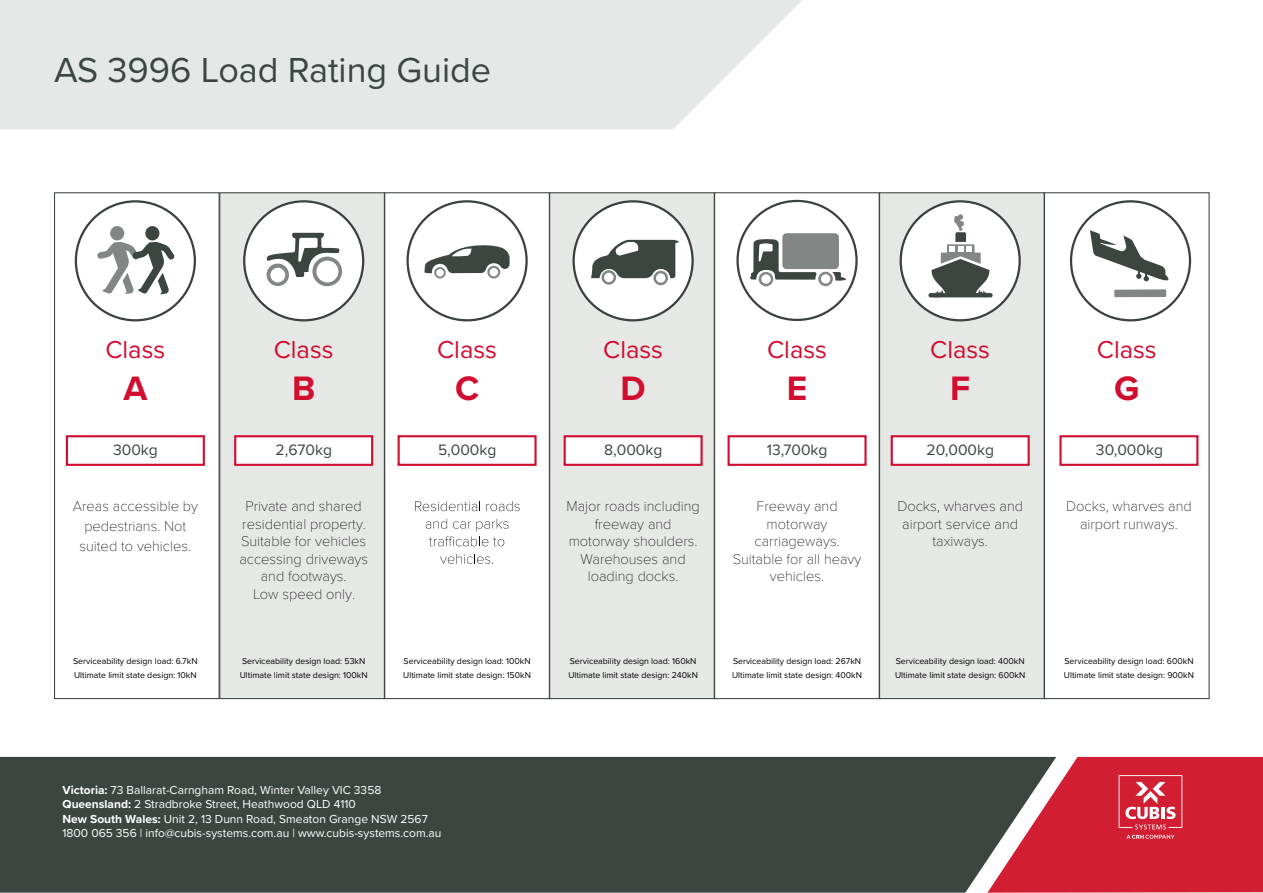
<style>
.page{position:relative;width:1263px;height:893px;background:#fff}
.page>*{position:absolute;margin:0;border:0;box-sizing:border-box;transform-origin:0 0}
.t1{font:36px "Proxima Nova";color:#3d4541}
.t2{font:700 35.1px "Proxima Nova";color:#d10d30}
.t3{font:25.35px "Proxima Nova";color:#d10d30}
.t4{font:15.6px "Proxima Nova";color:#3d4540}
.t5{font:100 14.7px/17.5px "Proxima Nova T";color:#000;text-align:center}
.t6{font:12px "Proxima Nova";color:#fff}
.t7{font:8.85px/14.7px "Proxima Nova";color:#000}
.s1{font-weight:700}
</style>
<div class="page">
<div style="left:54px;top:192px;width:166px;height:507px;border:1px solid #3d4540"></div>
<div style="left:219px;top:192px;width:166px;height:507px;background:#e6e8e6;border:1px solid #3d4540"></div>
<div style="left:384px;top:192px;width:166px;height:507px;border:1px solid #3d4540"></div>
<div style="left:549px;top:192px;width:166px;height:507px;background:#e6e8e6;border:1px solid #3d4540"></div>
<div style="left:714px;top:192px;width:166px;height:507px;border:1px solid #3d4540"></div>
<div style="left:879px;top:192px;width:166px;height:507px;background:#e6e8e6;border:1px solid #3d4540"></div>
<div style="left:1044px;top:192px;width:165px;height:507px;border:1px solid #3d4540"></div>
<div style="left:75px;top:200px;width:121px;height:121px;border:2px solid #3b4040;border-radius:50%"></div>
<div style="left:110px;top:226px;width:15px;height:15px;background:#828785;border-radius:7px"></div>
<svg style="left:97px;top:242px;width:78px;height:52px"></svg>
<div style="left:145px;top:226px;width:15px;height:15px;background:#3d4540;border-radius:7px"></div>
<div style="left:244px;top:201px;width:119px;height:119px;background:#fff;border-radius:50%"></div>
<div style="left:243px;top:200px;width:121px;height:121px;border:2px solid #3b4040;border-radius:50%"></div>
<svg style="left:266px;top:233px;width:76px;height:53px"></svg>
<div style="left:406px;top:200px;width:122px;height:121px;border:2px solid #3b4040;border-radius:50%"></div>
<svg style="left:424px;top:245px;width:86px;height:29px"></svg>
<div style="left:736px;top:200px;width:122px;height:121px;border:2px solid #3b4040;border-radius:50%"></div>
<div style="left:782px;top:233px;width:57px;height:36px;background:#828785;border-radius:4px"></div>
<svg style="left:832px;top:272px;width:14px;height:9px"></svg>
<svg style="left:750px;top:238px;width:67px;height:42px"></svg>
<div style="left:759px;top:272px;width:14px;height:14px;background:#828785;border-radius:50%"></div>
<svg style="left:818px;top:272px;width:15px;height:14px"></svg>
<div style="left:761px;top:274px;width:10px;height:10px;background:#fff;border-radius:50%"></div>
<div style="left:821px;top:274px;width:9px;height:10px;background:#fff;border-radius:50%"></div>
<div style="left:574px;top:201px;width:119px;height:119px;background:#fff;border-radius:50%"></div>
<div style="left:572px;top:200px;width:122px;height:121px;border:2px solid #3b4040;border-radius:50%"></div>
<svg style="left:601px;top:270px;width:15px;height:15px"></svg>
<svg style="left:591px;top:240px;width:88px;height:38px"></svg>
<div style="left:604px;top:273px;width:9px;height:9px;background:#fff;border-radius:50%"></div>
<svg style="left:653px;top:271px;width:15px;height:14px"></svg>
<div style="left:656px;top:273px;width:9px;height:10px;background:#fff;border-radius:50%"></div>
<div style="left:1070px;top:200px;width:121px;height:121px;border:2px solid #3b4040;border-radius:50%"></div>
<svg style="left:1090px;top:230px;width:79px;height:67px"></svg>
<svg style="left:415px;top:501px;width:104px;height:10px"></svg>
<svg style="left:426px;top:519px;width:82px;height:27px"></svg>
<svg style="left:440px;top:554px;width:53px;height:10px"></svg>
<div style="left:66px;top:435px;width:139px;height:31px;border:2px solid #d10d30"></div>
<div style="left:234px;top:435px;width:139px;height:31px;background:#fff;border:2px solid #d10d30"></div>
<div style="left:398px;top:435px;width:139px;height:31px;border:2px solid #d10d30"></div>
<div style="left:564px;top:435px;width:139px;height:31px;background:#fff;border:2px solid #d10d30"></div>
<div style="left:727px;top:435px;width:139px;height:31px;border:2px solid #d10d30"></div>
<div style="left:891px;top:435px;width:139px;height:31px;background:#fff;border:2px solid #d10d30"></div>
<div style="left:1059px;top:435px;width:139px;height:31px;border:2px solid #d10d30"></div>
<div style="left:901px;top:201px;width:119px;height:119px;background:#fff;border-radius:50%"></div>
<div style="left:899px;top:200px;width:122px;height:121px;border:2px solid #3b4040;border-radius:50%"></div>
<svg style="left:928px;top:214px;width:65px;height:83px"></svg>
<div style="left:0;top:757px;width:987px;height:136px;background:#3d4541"></div>
<svg style="left:987px;top:757px;width:276px;height:136px;background:#c73848"></svg>
<svg style="left:434px;top:267px;width:12px;height:12px"></svg>
<div style="left:436px;top:269px;width:8px;height:8px;background:#fff;border-radius:50%"></div>
<svg style="left:487px;top:266px;width:13px;height:13px"></svg>
<div style="left:490px;top:268px;width:8px;height:8px;background:#fff;border-radius:50%"></div>
<svg style="left:0;top:0;width:802px;height:129px;background:#e7e9e8"></svg>
<p class="t1" style="left:54px;top:44px;width:439px">AS 3996 Load Rating Guide</p>
<h3 class="t3" style="left:105px;top:331px;width:61px">Class</h3>
<h2 class="t2" style="left:123px;top:362px;width:26px">A</h2>
<h3 class="t3" style="left:274px;top:331px;width:61px">Class</h3>
<h2 class="t2" style="left:292px;top:362px;width:25px">B</h2>
<h3 class="t3" style="left:437px;top:331px;width:61px">Class</h3>
<h2 class="t2" style="left:455px;top:362px;width:26px">C</h2>
<h3 class="t3" style="left:603px;top:331px;width:61px">Class</h3>
<h2 class="t2" style="left:620px;top:362px;width:27px">D</h2>
<h3 class="t3" style="left:767px;top:331px;width:61px">Class</h3>
<h2 class="t2" style="left:787px;top:362px;width:22px">E</h2>
<h3 class="t3" style="left:930px;top:331px;width:61px">Class</h3>
<h2 class="t2" style="left:950px;top:362px;width:22px">F</h2>
<h3 class="t3" style="left:1097px;top:331px;width:61px">Class</h3>
<h2 class="t2" style="left:1114px;top:362px;width:27px">G</h2>
<h3 class="t4" style="left:113px;top:439px;width:46px">300kg</h3>
<h3 class="t4" style="left:276px;top:439px;width:58px">2,670kg</h3>
<h3 class="t4" style="left:438px;top:439px;width:60px">5,000kg</h3>
<h3 class="t4" style="left:604px;top:439px;width:60px">8,000kg</h3>
<h3 class="t4" style="left:767px;top:439px;width:62px">13,700kg</h3>
<h3 class="t4" style="left:926px;top:439px;width:69px">20,000kg</h3>
<h3 class="t4" style="left:1096px;top:439px;width:69px">30,000kg</h3>
<h3 class="t5" style="left:73px;top:495px;width:127px;line-height:20px">Areas accessible by pedestrians. Not suited to vehicles.</h3>
<h3 class="t5" style="left:566px;top:496px;width:135px">Major roads including freeway and motorway shoulders.<br>Warehouses and loading docks.</h3>
<h3 class="t5" style="left:733px;top:496px;width:130px">Freeway and motorway carriageways.<br>Suitable for all heavy vehicles.</h3>
<h3 class="t5" style="left:897px;top:496px;width:127px">Docks, wharves and airport service and taxiways.</h3>
<h3 class="t5" style="left:1066px;top:496px;width:127px">Docks, wharves and airport runways.</h3>
<h3 class="t5" style="left:239px;top:496px;width:130px">Private and shared residential property.<br>Suitable for vehicles accessing driveways and footways.<br>Low speed only.</h3>
<p class="t7" style="left:73px;top:653px;width:126px">Serviceability design load: 6.7kN<br>Ultimate limit state design: 10kN</p>
<p class="t7" style="left:240px;top:653px;width:129px">Serviceability design load: 53kN<br>Ultimate limit state design: 100kN</p>
<p class="t7" style="left:403px;top:653px;width:129px">Serviceability design load: 100kN<br>Ultimate limit state design: 150kN</p>
<p class="t7" style="left:568px;top:653px;width:131px">Serviceability design load: 160kN<br>Ultimate limit state design: 240kN</p>
<p class="t7" style="left:732px;top:653px;width:131px">Serviceability design load: 267kN<br>Ultimate limit state design: 400kN</p>
<p class="t7" style="left:895px;top:653px;width:132px">Serviceability design load: 400kN<br>Ultimate limit state design: 600kN</p>
<p class="t7" style="left:1064px;top:653px;width:132px">Serviceability design load: 600kN<br>Ultimate limit state design: 900kN</p>
<p class="t6" style="left:63px;top:781px;width:320px"><span class="s1">Victoria:</span> 73 Ballarat-Carngham Road, Winter Valley VIC 3358</p>
<p class="t6" style="left:63px;top:795px;width:295px"><span class="s1">Queensland:</span> 2 Stradbroke Street, Heathwood QLD 4110</p>
<p class="t6" style="left:63px;top:810px;width:367px"><span class="s1">New South Wales:</span> Unit 2, 13 Dunn Road, Smeaton Grange NSW 2567</p>
<p class="t6" style="left:63px;top:824px;width:380px">1800 065 356 | info@cubis-systems.com.au | www.cubis-systems.com.au</p>
</div>
